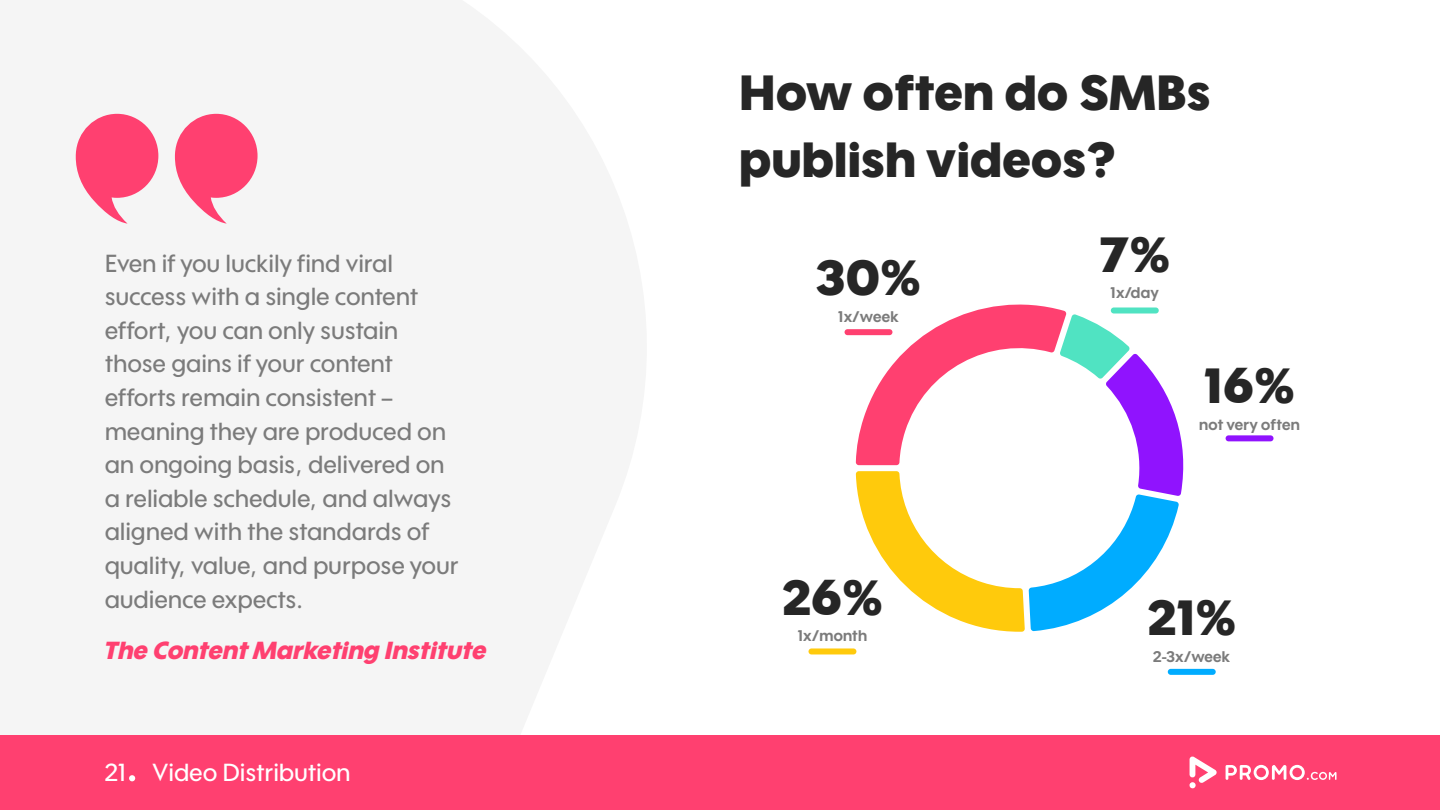
<style>
.page{position:relative;width:1440px;height:810px;background:#fff}
.page>*{position:absolute;margin:0;border:0;box-sizing:border-box;transform-origin:0 0}
.t1{font:900 48px/67.2px "Wes FY";letter-spacing:.02em;color:#262626}
.t2{font:500 24px/33.6px "Wes FY";letter-spacing:.02em;color:#7b7b7b}
.t3{font:italic 900 24px "Wes FY";color:#ff4070}
.t4{font:500 24px "Wes FY";letter-spacing:.02em;color:#fff}
.t5{font:700 15px "Wes FY";letter-spacing:.02em;color:#7b7b7b}
</style>
<div class="page">
<div style="left:0;top:735px;width:1440px;height:75px;background:#ff4070"></div>
<svg style="left:1190px;top:757px;width:27px;height:31px"></svg>
<svg style="left:1226px;top:765px;width:111px;height:15px"></svg>
<div style="left:845px;top:329px;width:47px;height:6px;background:#ff4070;border-radius:3px"></div>
<div style="left:809px;top:648px;width:47px;height:6px;background:#ffca0c;border-radius:3px"></div>
<div style="left:1168px;top:669px;width:48px;height:6px;background:#00acff;border-radius:3px"></div>
<div style="left:1226px;top:435px;width:48px;height:6px;background:#9013fe;border-radius:3px"></div>
<svg style="left:129px;top:775px;width:6px;height:6px"></svg>
<svg style="left:175px;top:114px;width:83px;height:110px"></svg>
<svg style="left:76px;top:114px;width:82px;height:110px"></svg>
<svg style="left:856px;top:304px;width:328px;height:328px"></svg>
<p class="t2" style="left:105px;top:246px;width:355px">Even if you luckily find viral success with a single content effort, you can only sustain those gains if your content efforts remain consistent – meaning they are produced on an ongoing basis, delivered on a reliable schedule, and always aligned with the standards of quality, value, and purpose your audience expects.</p>
<p class="t3" style="left:103px;top:636px;width:390px">The ContentMarketing Institute</p>
<p class="t4" style="left:105px;top:757px;width:247px">21 Video Distribution</p>
<h1 class="t1" style="left:740px;top:58px;width:472px">How often do SMBs publish videos?</h1>
<h1 class="t1" style="left:817px;top:244px;width:105px">30%</h1>
<p class="t5" style="left:838px;top:307px;width:62px">1x/week</p>
<h1 class="t1" style="left:783px;top:563px;width:101px">26%</h1>
<p class="t5" style="left:798px;top:627px;width:71px">1x/month</p>
<h1 class="t1" style="left:1100px;top:220px;width:72px">7%</h1>
<p class="t5" style="left:1111px;top:283px;width:50px">1x/day</p>
<h1 class="t1" style="left:1205px;top:351px;width:91px">16%</h1>
<p class="t5" style="left:1199px;top:415px;width:102px">not very often</p>
<h1 class="t1" style="left:1148px;top:583px;width:90px">21%</h1>
<p class="t5" style="left:1153px;top:647px;width:79px">2-3x/week</p>
</div>
